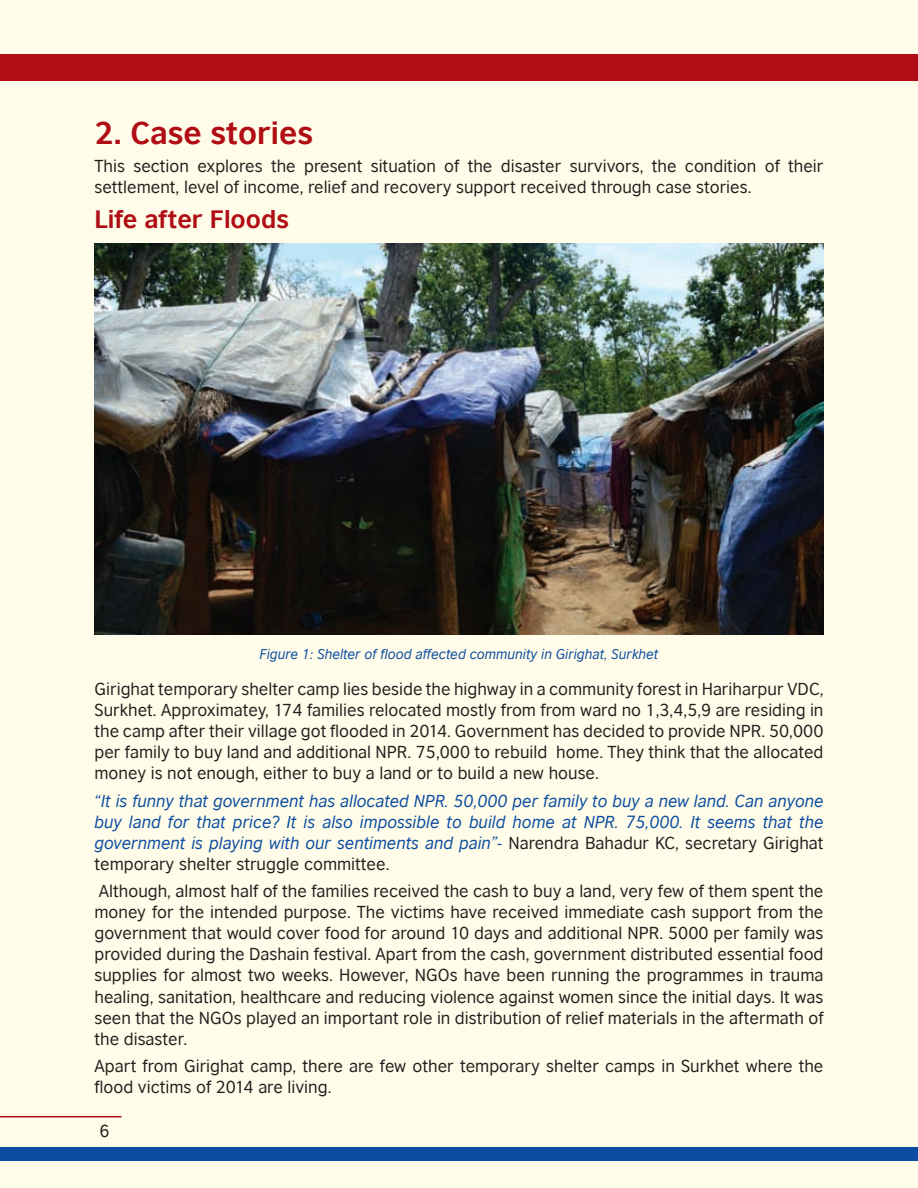
<style>
.page{position:relative;width:918px;height:1188px;background:#fffde9}
.page>*{position:absolute;margin:0;border:0;box-sizing:border-box;transform-origin:0 0}
.t1{font:700 30px "British Council Sans";color:#b00d15}
.t2{font:700 24px "British Council Sans";color:#b00d15}
.t3{font:16.5px/21px "British Council Sans";color:#231f20}
.t4{font:italic 16.5px/21px "British Council Sans";color:#0d4da1;text-align:justify}
.t5{font:italic 13.5px "British Council Sans";color:#0d4da1}
.s1{font-style:normal;color:#231f20}
</style>
<div class="page">
<div style="left:0;top:1148px;width:918px;height:13px;background:#0d4da1"></div>
<hr style="left:0;top:1116px;width:122px;height:2px;background:#b00d15">
<div style="left:0;top:54px;width:918px;height:27px;background:#b00d15"></div>
<img style="left:94px;top:243px;width:730px;height:391px">
<h1 class="t1" style="left:94px;top:115px;width:220px">2. Case stories</h1>
<p class="t3" style="left:94px;top:155px;width:730px">This section explores the present situation of the disaster survivors, the condition of their settlement, level of income, relief and recovery support received through case stories.</p>
<h2 class="t2" style="left:94px;top:205px;width:196px">Life after Floods</h2>
<p class="t5" style="left:260px;top:646px;width:400px">Figure 1: Shelter of flood affected community in Girighat, Surkhet</p>
<p class="t3" style="left:94px;top:678px;width:731px;text-align:justify">Girighat temporary shelter camp lies beside the highway in a community forest in Hariharpur VDC, Surkhet. Approximatey, 174 families relocated mostly from from ward no 1,3,4,5,9 are residing in the camp after their village got flooded in 2014. Government has decided to provide NPR. 50,000 per family to buy land and additional NPR. 75,000 to rebuild home. They think that the allocated money is not enough, either to buy a land or to build a new house.</p>
<p class="t4" style="left:94px;top:790px;width:731px">“It is funny that government has allocated NPR. 50,000 per family to buy a new land. Can anyone buy land for that price? It is also impossible to build home at NPR. 75,000. It seems that the government is playing with our sentiments and pain”- <span class="s1">Narendra Bahadur KC, secretary Girighat temporary shelter struggle committee.</span></p>
<p class="t3" style="left:94px;top:881px;width:731px;text-align:justify">Although, almost half of the families received the cash to buy a land, very few of them spent the money for the intended purpose. The victims have received immediate cash support from the government that would cover food for around 10 days and additional NPR. 5000 per family was provided during the Dashain festival. Apart from the cash, government distributed essential food supplies for almost two weeks. However, NGOs have been running the programmes in trauma healing, sanitation, healthcare and reducing violence against women since the initial days. It was seen that the NGOs played an important role in distribution of relief materials in the aftermath of the disaster.</p>
<p class="t3" style="left:94px;top:1056px;width:731px">Apart from Girighat camp, there are few other temporary shelter camps in Surkhet where the flood victims of 2014 are living.</p>
<p class="t3" style="left:99px;top:1120px;width:12px">6</p>
</div>
